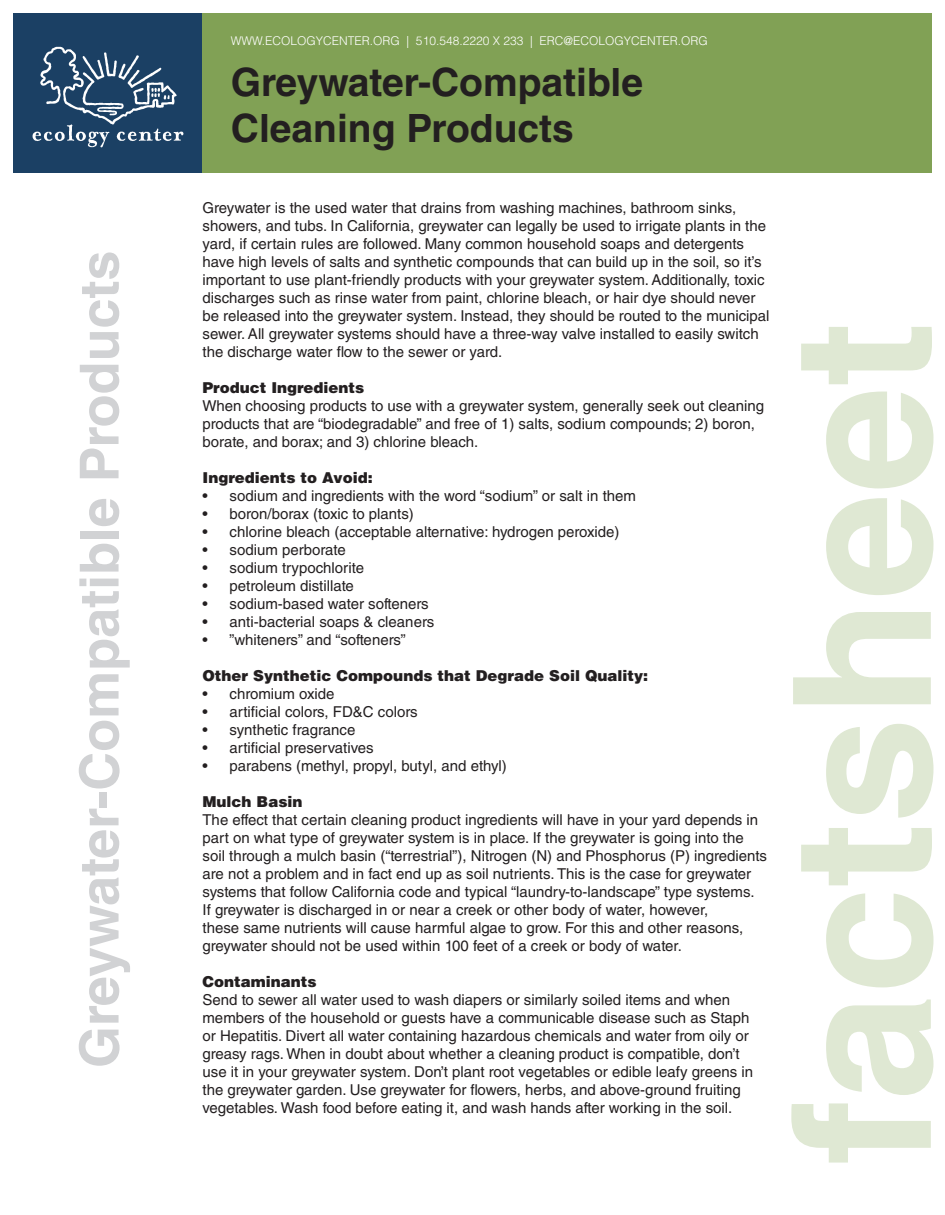
<style>
.page{position:relative;width:945px;height:1215px;background:#fff}
.page>*{position:absolute;margin:0;border:0;box-sizing:border-box;transform-origin:0 0}
.t1{font:700 191.85px "Helvetica LT Std";color:#dfe8d3}
.t2{font:700 54px "Helvetica LT Std";color:#d1d2d4}
.t3{font:700 39px/46.8px "Helvetica LT Std";color:#231f20}
.t4{font:15px/18px "Helvetica LT Std";color:#231f20}
.t5{font:900 15px "Helvetica LT Std";color:#231f20}
.t6{font:300 12px "Helvetica LT Std";color:#fff}
</style>
<div class="page">
<div style="left:169px;top:14px;width:763px;height:159px;background:#81a155"></div>
<div style="left:14px;top:14px;width:188px;height:159px;background:#1b4064"></div>
<img style="left:32px;top:46px;width:152px;height:102px">
<h2 class="t2" style="left:67px;top:1068px;width:819px;rotate:-90deg">Greywater-Compatible Products</h2>
<p class="t6" style="left:231px;top:33px;width:478px">WWW.ECOLOGYCENTER.ORG | 510.548.2220 X 233 | ERC@ECOLOGYCENTER.ORG</p>
<h3 class="t3" style="left:231px;top:58px;width:414px">Greywater-Compatible<br>Cleaning Products</h3>
<p class="t4" style="left:202px;top:199px;width:569px">Greywater is the used water that drains from washing machines, bathroom sinks, showers, and tubs. In California, greywater can legally be used to irrigate plants in the yard, if certain rules are followed. Many common household soaps and detergents have high levels of salts and synthetic compounds that can build up in the soil, so it’s important to use plant-friendly products with your greywater system. Additionally, toxic discharges such as rinse water from paint, chlorine bleach, or hair dye should never be released into the greywater system. Instead, they should be routed to the municipal sewer. All greywater systems should have a three-way valve installed to easily switch the discharge water flow to the sewer or yard.</p>
<p class="t5" style="left:202px;top:378px;width:163px">Product Ingredients</p>
<p class="t4" style="left:202px;top:397px;width:563px">When choosing products to use with a greywater system, generally seek out cleaning products that are “biodegradable” and free of 1) salts, sodium compounds; 2) boron, borate, and borax; and 3) chlorine bleach.</p>
<p class="t5" style="left:202px;top:468px;width:172px">Ingredients to Avoid:</p>
<p class="t4" style="left:202px;top:487px;width:435px">• sodium and ingredients with the word “sodium” or salt in them</p>
<p class="t4" style="left:202px;top:505px;width:213px">• boron/borax (toxic to plants)</p>
<p class="t4" style="left:202px;top:523px;width:419px">• chlorine bleach (acceptable alternative: hydrogen peroxide)</p>
<p class="t4" style="left:202px;top:541px;width:145px">• sodium perborate</p>
<p class="t4" style="left:202px;top:559px;width:163px">• sodium trypochlorite</p>
<p class="t4" style="left:202px;top:577px;width:153px">• petroleum distillate</p>
<p class="t4" style="left:202px;top:595px;width:228px">• sodium-based water softeners</p>
<p class="t4" style="left:202px;top:613px;width:233px">• anti-bacterial soaps &amp; cleaners</p>
<p class="t4" style="left:202px;top:631px;width:205px">• ”whiteners” and “softeners”</p>
<p class="t5" style="left:202px;top:666px;width:447px">Other Synthetic Compounds that Degrade Soil Quality:</p>
<p class="t4" style="left:202px;top:685px;width:134px">• chromium oxide</p>
<p class="t4" style="left:202px;top:703px;width:217px">• artificial colors, FD&amp;C colors</p>
<p class="t4" style="left:202px;top:721px;width:154px">• synthetic fragrance</p>
<p class="t4" style="left:202px;top:739px;width:173px">• artificial preservatives</p>
<p class="t4" style="left:202px;top:757px;width:306px">• parabens (methyl, propyl, butyl, and ethyl)</p>
<p class="t5" style="left:202px;top:792px;width:102px">Mulch Basin</p>
<p class="t4" style="left:202px;top:811px;width:566px">The effect that certain cleaning product ingredients will have in your yard depends in part on what type of greywater system is in place. If the greywater is going into the soil through a mulch basin (“terrestrial”), Nitrogen (N) and Phosphorus (P) ingredients are not a problem and in fact end up as soil nutrients. This is the case for greywater systems that follow California code and typical “laundry-to-landscape” type systems.<br>If greywater is discharged in or near a creek or other body of water, however,<br>these same nutrients will cause harmful algae to grow. For this and other reasons, greywater should not be used within 100 feet of a creek or body of water.</p>
<p class="t5" style="left:202px;top:972px;width:116px">Contaminants</p>
<p class="t4" style="left:202px;top:991px;width:552px">Send to sewer all water used to wash diapers or similarly soiled items and when members of the household or guests have a communicable disease such as Staph or Hepatitis. Divert all water containing hazardous chemicals and water from oily or greasy rags. When in doubt about whether a cleaning product is compatible, don’t use it in your greywater system. Don’t plant root vegetables or edible leafy greens in the greywater garden. Use greywater for flowers, herbs, and above-ground fruiting vegetables. Wash food before eating it, and wash hands after working in the soil.</p>
<h1 class="t1" style="left:746px;top:1164px;width:844px;rotate:-90deg">factsheet</h1>
</div>
